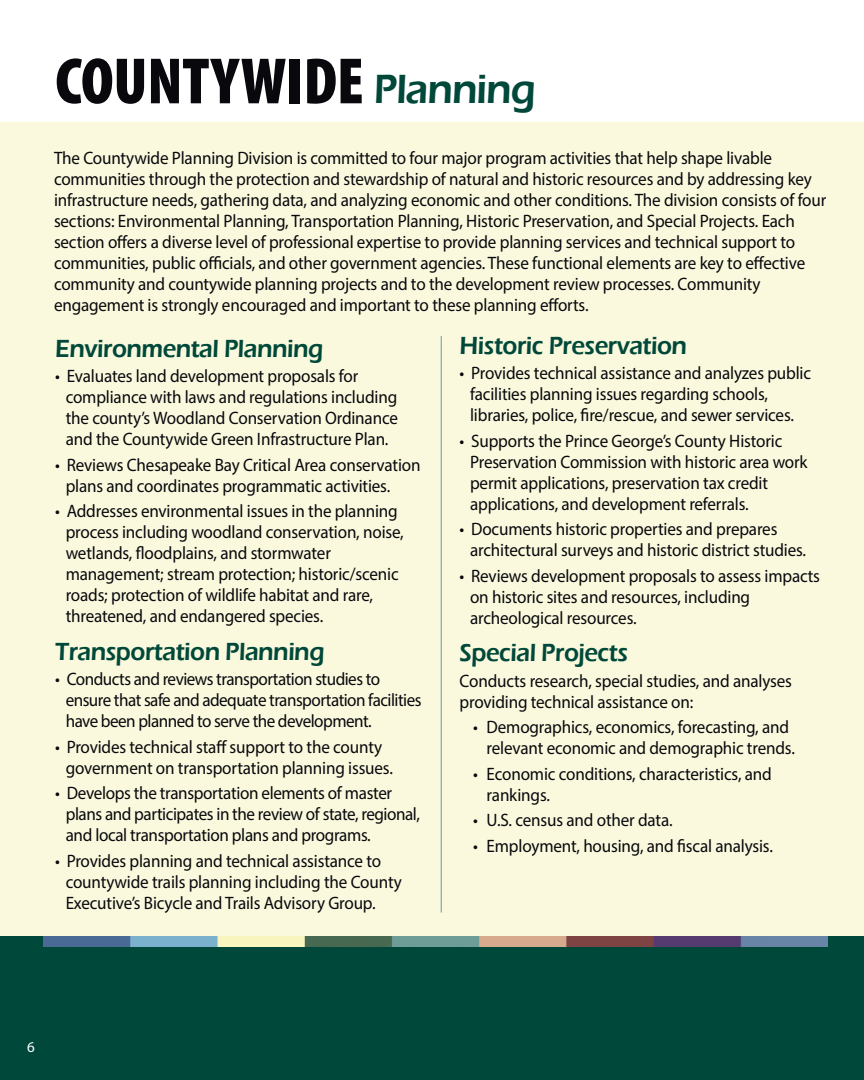
<style>
.page{position:relative;width:864px;height:1080px;background:#fff}
.page>*{position:absolute;margin:0;border:0;box-sizing:border-box;transform-origin:0 0}
.Heading_Extra_Large{font:900 condensed 66px "Myriad Pro";letter-spacing:-.005em;color:#08080d}
.Heading_2{font:600 25.5px "Eras ITC";letter-spacing:-.02em;color:#004839;scale:.95 1}
.angled_bullets{font:18px/21px "Myriad Pro";letter-spacing:-.01em;color:#08080d;scale:.95 1}
.Body_Text{font:18px/21px "Myriad Pro";letter-spacing:-.01em;color:#08080d;scale:.95 1}
.angled_bullets-2{font:18px/21px "Myriad Pro";letter-spacing:-.03em;color:#08080d;scale:.95 1}
.t1{font:15px "Myriad Pro";color:#fff}
.s1{font-family:"Eras ITC";font-weight:600;font-stretch:normal;font-size:42px;color:#004839}
</style>
<div class="page">
<div style="left:0;top:936px;width:864px;height:144px;background:#004839"></div>
<div style="left:0;top:122px;width:864px;height:814px;background:#faf9dd"></div>
<img style="left:44px;top:936px;width:783px;height:11px">
<hr style="left:441px;top:336px;width:1px;height:577px;background:#6b9b95">
<p class="Heading_Extra_Large" style="left:55px;top:39px;width:482px">COUNTYWIDE <span class="s1">Planning</span></p>
<p class="Body_Text" style="left:54px;top:147px;width:815px">The Countywide Planning Division is committed to four major program activities that help shape livable communities through the protection and stewardship of natural and historic resources and by addressing key infrastructure needs, gathering data, and analyzing economic and other conditions. The division consists of four sections: Environmental Planning, Transportation Planning, Historic Preservation, and Special Projects. Each section offers a diverse level of professional expertise to provide planning services and technical support to communities, public officials, and other government agencies. These functional elements are key to effective community and countywide planning projects and to the development review processes. Community engagement is strongly encouraged and important to these planning efforts.</p>
<p class="Heading_2" style="left:55px;top:334px;width:284px">Environmental Planning</p>
<p class="angled_bullets" style="left:66px;top:365px;width:351px;text-indent:-10px">• Evaluates land development proposals for compliance with laws and regulations including the county’s Woodland Conservation Ordinance and the Countywide Green Infrastructure Plan.</p>
<p class="angled_bullets" style="left:66px;top:454px;width:375px;text-indent:-10px">• Reviews Chesapeake Bay Critical Area conservation plans and coordinates programmatic activities.</p>
<p class="angled_bullets" style="left:66px;top:500px;width:357px;text-indent:-10px">• Addresses environmental issues in the planning process including woodland conservation, noise, wetlands, floodplains, and stormwater management; stream protection; historic/scenic roads; protection of wildlife habitat and rare, threatened, and endangered species.</p>
<p class="Heading_2" style="left:55px;top:637px;width:285px">Transportation Planning</p>
<p class="angled_bullets-2" style="left:66px;top:668px;width:376px;text-indent:-10px">• Conducts and reviews transportation studies to ensure that safe and adequate transportation facilities have been planned to serve the development.</p>
<p class="angled_bullets" style="left:66px;top:736px;width:346px;text-indent:-10px">• Provides technical staff support to the county government on transportation planning issues.</p>
<p class="angled_bullets" style="left:66px;top:782px;width:374px;text-indent:-10px">• Develops the transportation elements of master plans and participates in the review of state, regional, and local transportation plans and programs.</p>
<p class="angled_bullets" style="left:66px;top:850px;width:355px;text-indent:-10px">• Provides planning and technical assistance to countywide trails planning including the County<br>Executive’s Bicycle and Trails Advisory Group.</p>
<p class="Heading_2" style="left:460px;top:331px;width:241px">Historic Preservation</p>
<p class="angled_bullets" style="left:470px;top:362px;width:360px;text-indent:-10px">• Provides technical assistance and analyzes public facilities planning issues regarding schools, libraries, police, fire/rescue, and sewer services.</p>
<p class="angled_bullets" style="left:470px;top:430px;width:357px;text-indent:-10px">• Supports the Prince George’s County Historic Preservation Commission with historic area work permit applications, preservation tax credit applications, and development referrals.</p>
<p class="angled_bullets" style="left:470px;top:518px;width:355px;text-indent:-10px">• Documents historic properties and prepares architectural surveys and historic district studies.</p>
<p class="angled_bullets" style="left:470px;top:565px;width:370px;text-indent:-10px">• Reviews development proposals to assess impacts on historic sites and resources, including archeological resources.</p>
<p class="Heading_2" style="left:460px;top:638px;width:179px">Special Projects</p>
<p class="Body_Text" style="left:460px;top:670px;width:351px">Conducts research, special studies, and analyses providing technical assistance on:</p>
<p class="Body_Text" style="left:487px;top:716px;width:326px;text-indent:-14px">• Demographics, economics, forecasting, and relevant economic and demographic trends.</p>
<p class="Body_Text" style="left:487px;top:763px;width:302px;text-indent:-14px">• Economic conditions, characteristics, and rankings.</p>
<p class="Body_Text" style="left:473px;top:809px;width:212px">• U.S. census and other data.</p>
<p class="Body_Text" style="left:473px;top:835px;width:317px">• Employment, housing, and fiscal analysis.</p>
<p class="t1" style="left:27px;top:1037px;width:9px">6</p>
</div>
